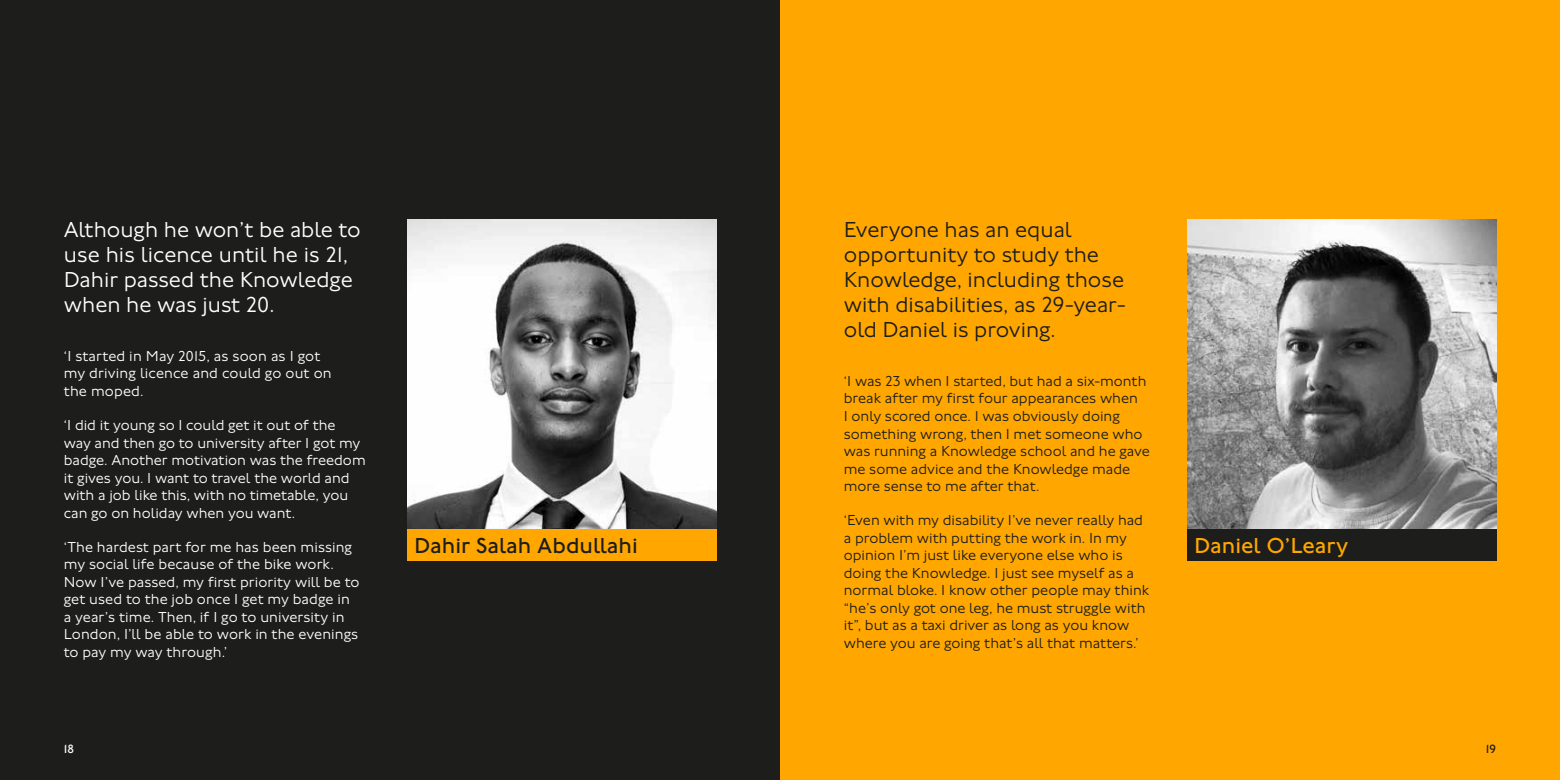
<style>
.page{position:relative;width:1560px;height:780px;background:#fff}
.page>*{position:absolute;margin:0;border:0;box-sizing:border-box;transform-origin:0 0}
.t1{font:300 22.5px/25px "Johnston 100";color:#1d1d1b}
.t2{font:300 22.5px/25px "Johnston 100";color:#fff}
.t3{font:22.5px "Johnston 100";color:#1d1d1b}
.t4{font:22.5px "Johnston 100";color:#ffa700}
.t5{font:300 15px/17.5px "Johnston 100";color:#1d1d1b}
.t6{font:300 15px/17.5px "Johnston 100";color:#fff}
.t7{font:12.5px "Johnston 100";color:#fff}
.t8{font:12.5px "Johnston 100";color:#1d1d1b}
</style>
<div class="page">
<div style="left:0;top:0;width:780px;height:780px;background:#1d1d1b"></div>
<div style="left:780px;top:0;width:779px;height:780px;background:#ffa700"></div>
<img style="left:407px;top:220px;width:309px;height:309px">
<img style="left:1187px;top:220px;width:308px;height:309px">
<div style="left:1186px;top:529px;width:309px;height:31px;background:#1d1d1b"></div>
<div style="left:407px;top:529px;width:309px;height:31px;background:#ffa700"></div>
<h1 class="t2" style="left:64px;top:217px;width:298px">Although he won’t be able to use his licence until he is 21,<br>Dahir passed the Knowledge when he was just 20.</h1>
<p class="t6" style="left:64px;top:347px;width:269px">‘I started in May 2015, as soon as I got my driving licence and could go out on the moped.</p>
<p class="t6" style="left:64px;top:416px;width:303px">‘I did it young so I could get it out of the way and then go to university after I got my badge. Another motivation was the freedom it gives you. I want to travel the world and with a job like this, with no timetable, you can go on holiday when you want.</p>
<p class="t6" style="left:64px;top:538px;width:297px">‘The hardest part for me has been missing my social life because of the bike work.<br>Now I’ve passed, my first priority will be to get used to the job once I get my badge in a year’s time. Then, if I go to university in London, I’ll be able to work in the evenings to pay my way through.’</p>
<h1 class="t3" style="left:414px;top:532px;width:225px">Dahir Salah Abdullahi</h1>
<h1 class="t4" style="left:1194px;top:532px;width:155px">Daniel O’Leary</h1>
<h1 class="t1" style="left:843px;top:217px;width:283px">Everyone has an equal opportunity to study the<br>Knowledge, including those with disabilities, as 29-year&shy;old Daniel is proving.</h1>
<p class="t5" style="left:843px;top:372px;width:307px">‘I was 23 when I started, but had a six-month break after my first four appearances when<br>I only scored once. I was obviously doing something wrong, then I met someone who was running a Knowledge school and he gave me some advice and the Knowledge made more sense to me after that.</p>
<p class="t5" style="left:843px;top:511px;width:307px">‘Even with my disability I’ve never really had a problem with putting the work in. In my opinion I’m just like everyone else who is doing the Knowledge. I just see myself as a normal bloke. I know other people may think “he’s only got one leg, he must struggle with it”, but as a taxi driver as long as you know where you are going that’s all that matters.’</p>
<p class="t7" style="left:64px;top:741px;width:12px">18</p>
<p class="t8" style="left:1485px;top:741px;width:12px">19</p>
</div>
